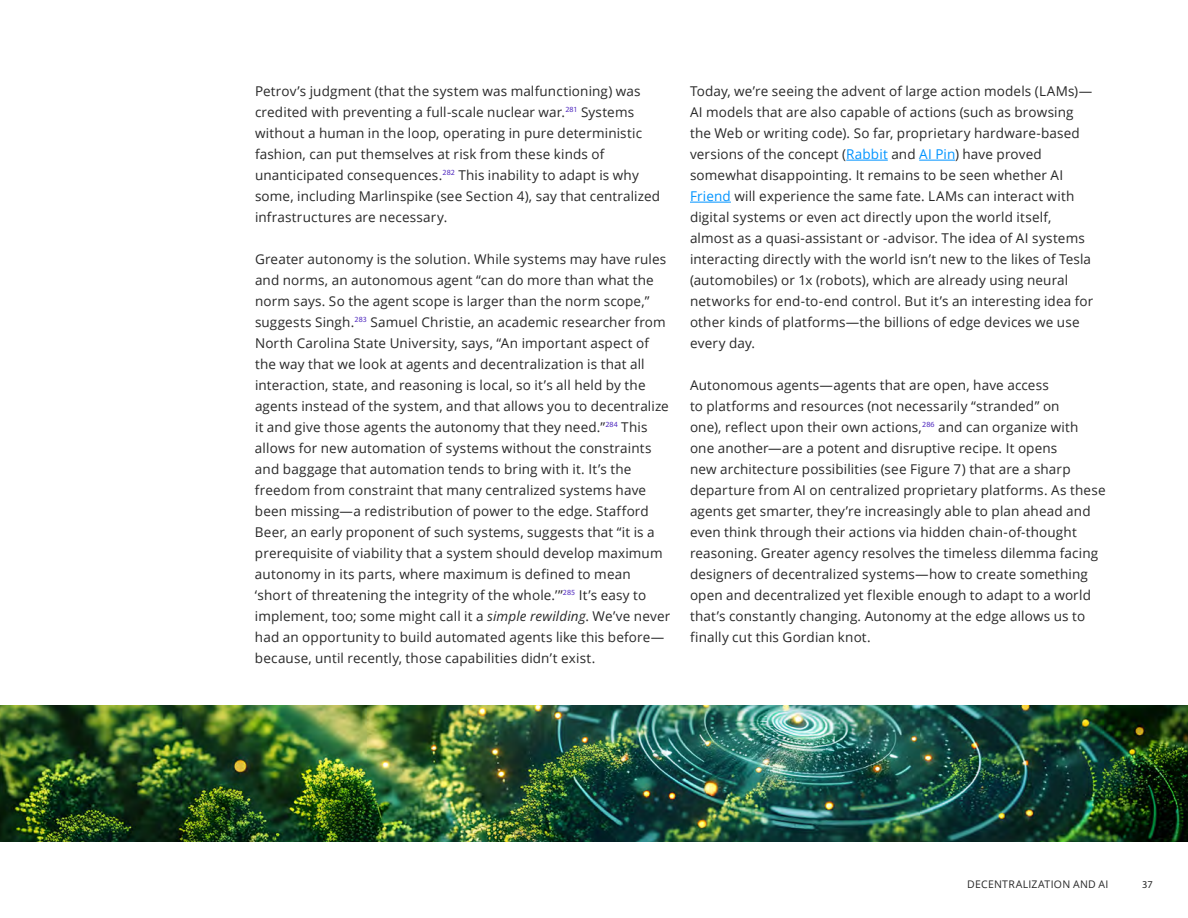
<style>
.page{position:relative;width:1188px;height:918px;background:#fff}
.page>*{position:absolute;margin:0;border:0;box-sizing:border-box;transform-origin:0 0}
.t1{font:13.5px/21px "Open Sans";letter-spacing:.01em;color:#282828}
.t2{font:10.5px "Open Sans";letter-spacing:.025em;color:#282828}
.t3{font:10.5px "Myriad Pro";color:#282828}
.s1{font-style:italic}
.s2{color:#0094ff}
</style>
<div class="page">
<hr style="left:846px;top:160px;width:42px;height:1px;background:#0094ff">
<hr style="left:919px;top:160px;width:36px;height:1px;background:#0094ff">
<hr style="left:690px;top:202px;width:41px;height:1px;background:#0094ff">
<img style="left:0;top:705px;width:1188px;height:137px">
<p class="t1" style="left:255px;top:80px;width:407px">Petrov’s judgment (that the system was malfunctioning) was credited with preventing a full-scale nuclear war.<sup>281</sup> Systems without a human in the loop, operating in pure deterministic fashion, can put themselves at risk from these kinds of unanticipated consequences.<sup>282</sup> This inability to adapt is why some, including Marlinspike (see Section 4), say that centralized infrastructures are necessary.</p>
<p class="t1" style="left:255px;top:248px;width:417px">Greater autonomy is the solution. While systems may have rules and norms, an autonomous agent “can do more than what the norm says. So the agent scope is larger than the norm scope,” suggests Singh.<sup>283</sup> Samuel Christie, an academic researcher from North Carolina State University, says, “An important aspect of the way that we look at agents and decentralization is that all interaction, state, and reasoning is local, so it’s all held by the agents instead of the system, and that allows you to decentralize it and give those agents the autonomy that they need.”<sup>284</sup> This allows for new automation of systems without the constraints and baggage that automation tends to bring with it. It’s the freedom from constraint that many centralized systems have been missing—a redistribution of power to the edge. Stafford Beer, an early proponent of such systems, suggests that “it is a prerequisite of viability that a system should develop maximum autonomy in its parts, where maximum is defined to mean ‘short of threatening the integrity of the whole.’”<sup>285</sup> It’s easy to implement, too; some might call it a <span class="s1">simple rewilding</span>. We’ve never had an opportunity to build automated agents like this before— because, until recently, those capabilities didn’t exist.</p>
<p class="t1" style="left:690px;top:80px;width:405px">Today, we’re seeing the advent of large action models (LAMs)— AI models that are also capable of actions (such as browsing the Web or writing code). So far, proprietary hardware-based versions of the concept (<span class="s2">Rabbit</span> and <span class="s2">AI Pin</span>) have proved somewhat disappointing. It remains to be seen whether AI <span class="s2">Friend</span> will experience the same fate. LAMs can interact with digital systems or even act directly upon the world itself, almost as a quasi-assistant or -advisor. The idea of AI systems interacting directly with the world isn’t new to the likes of Tesla (automobiles) or 1x (robots), which are already using neural networks for end-to-end control. But it’s an interesting idea for other kinds of platforms—the billions of edge devices we use every day.</p>
<p class="t1" style="left:690px;top:374px;width:417px">Autonomous agents—agents that are open, have access<br>to platforms and resources (not necessarily “stranded” on<br>one), reflect upon their own actions,<sup>286</sup> and can organize with one another—are a potent and disruptive recipe. It opens<br>new architecture possibilities (see Figure 7) that are a sharp departure from AI on centralized proprietary platforms. As these agents get smarter, they’re increasingly able to plan ahead and even think through their actions via hidden chain-of-thought reasoning. Greater agency resolves the timeless dilemma facing designers of decentralized systems—how to create something open and decentralized yet flexible enough to adapt to a world that’s constantly changing. Autonomy at the edge allows us to finally cut this Gordian knot.</p>
<p class="t2" style="left:967px;top:877px;width:143px">DECENTRALIZATION AND AI</p>
<p class="t3" style="left:1142px;top:878px;width:12px">37</p>
</div>
